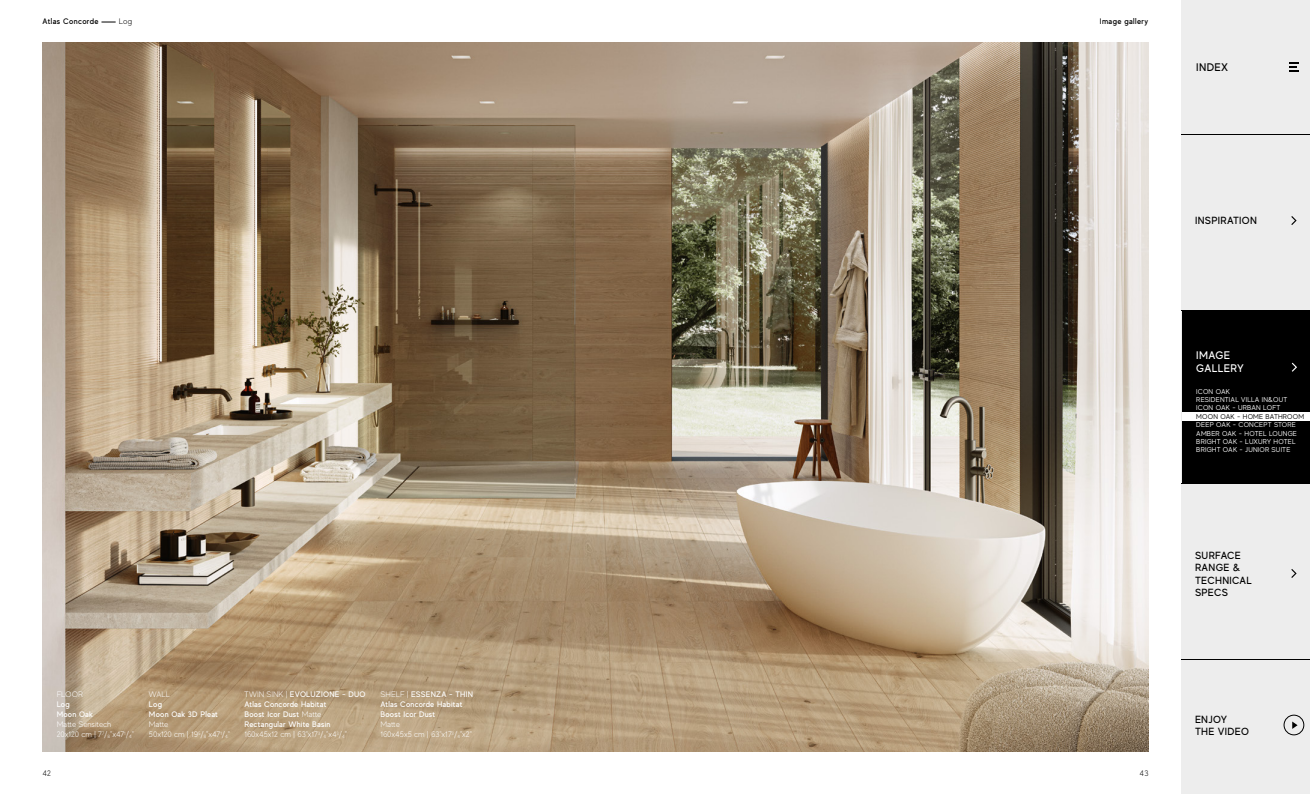
<style>
.page{position:relative;width:1310px;height:794px;background:#fff}
.page>*{position:absolute;margin:0;border:0;box-sizing:border-box;transform-origin:0 0}
.t1{font:500 11px/13.2px "MADE Evolve Sans";letter-spacing:.03em;color:#fff}
.t2{font:500 11px "MADE Evolve Sans";letter-spacing:.03em;color:#000}
.t3{font:500 10.4px/12.4px "MADE Evolve Sans";letter-spacing:.03em;color:#000}
.t4{font:500 8px/10px "MADE Evolve Sans";letter-spacing:.025em;color:#fff}
.t5{font:300 8px/10px "MADE Evolve Sans";letter-spacing:-.005em;color:#fff}
.t6{font:500 8px "MADE Evolve Sans";letter-spacing:.045em;color:#000}
.t7{font:300 8px "MADE Evolve Sans";letter-spacing:.03em;color:#000}
.t8{font:7px/8.4px "MADE Evolve Sans";letter-spacing:.03em;color:#fff}
.t9{font:7px "MADE Evolve Sans";letter-spacing:.03em;color:#000}
.s1{font-weight:300}
</style>
<div class="page">
<img style="left:43px;top:43px;width:1105px;height:708px">
<svg style="left:101px;top:22px;width:15px;height:1px"></svg>
<div style="left:1181px;top:0;width:129px;height:794px;background:#ededed"></div>
<svg style="left:1291px;top:569px;width:5px;height:9px"></svg>
<div style="left:1283px;top:714px;width:21px;height:21px;border:1px solid #000;border-radius:50%"></div>
<svg style="left:1292px;top:721px;width:5px;height:8px"></svg>
<svg style="left:1291px;top:216px;width:5px;height:9px"></svg>
<hr style="left:1181px;top:134px;width:129px;height:1px;background:#000">
<hr style="left:1181px;top:659px;width:129px;height:1px;background:#000">
<hr style="left:1181px;top:310px;width:129px;height:1px;background:#000">
<hr style="left:1181px;top:483px;width:129px;height:1px;background:#000">
<div style="left:1182px;top:310px;width:128px;height:174px;background:#000"></div>
<svg style="left:1289px;top:62px;width:10px;height:9px"></svg>
<svg style="left:1291px;top:363px;width:6px;height:9px"></svg>
<div style="left:1182px;top:412px;width:128px;height:8px;background:#fff"></div>
<p class="t6" style="left:43px;top:16px;width:57px">Atlas Concorde</p>
<p class="t7" style="left:119px;top:17px;width:15px">Log</p>
<p class="t6" style="left:1100px;top:16px;width:50px">Image gallery</p>
<h1 class="t2" style="left:1196px;top:60px;width:33px">INDEX</h1>
<h2 class="t3" style="left:1195px;top:214px;width:63px">INSPIRATION</h2>
<p class="t5" style="left:57px;top:689px;width:28px">FLOOR</p>
<p class="t4" style="left:57px;top:699px;width:38px">Log<br>Moon Oak</p>
<p class="t5" style="left:57px;top:719px;width:79px">Matte Sensitech<br>20x120 cm | 7<sup>7</sup>/<sub>8</sub>"x47<sup>1</sup>/<sub>4</sub>"</p>
<p class="t5" style="left:149px;top:689px;width:22px">WALL</p>
<p class="t4" style="left:149px;top:699px;width:70px">Log<br>Moon Oak 3D Pleat</p>
<p class="t5" style="left:149px;top:719px;width:83px">Matte<br>50x120 cm | 19<sup>5</sup>/<sub>8</sub>"x47<sup>1</sup>/<sub>4</sub>"</p>
<p class="t4" style="left:244px;top:689px;width:123px"><span class="s1">TWIN SINK |</span> EVOLUZIONE - DUO<br>Atlas Concorde Habitat<br>Boost Icor Dust <span class="s1">Matte<br></span>Rectangular White Basin<br><span class="s1">160x45x12 cm | 63"x17</span><sup>3</sup><span class="s1">/</span><sub>4</sub><span class="s1">"x4</span><sup>3</sup><span class="s1">/</span><sub>4</sub><span class="s1">"</span></p>
<p class="t4" style="left:380px;top:689px;width:94px"><span class="s1">SHELF |</span> ESSENZA - THIN<br>Atlas Concorde Habitat<br>Boost Icor Dust</p>
<p class="t5" style="left:380px;top:719px;width:93px">Matte<br>160x45x5 cm | 63"x17<sup>3</sup>/<sub>4</sub>"x2"</p>
<p class="t7" style="left:42px;top:768px;width:10px">42</p>
<p class="t7" style="left:1139px;top:768px;width:10px">43</p>
<h1 class="t1" style="left:1196px;top:348px;width:49px">IMAGE<br>GALLERY</h1>
<p class="t8" style="left:1196px;top:387px;width:93px">ICON OAK<br>RESIDENTIAL VILLA IN&amp;OUT<br>ICON OAK - URBAN LOFT</p>
<p class="t9" style="left:1196px;top:412px;width:109px">MOON OAK - HOME BATHROOM</p>
<p class="t8" style="left:1196px;top:420px;width:102px">DEEP OAK - CONCEPT STORE<br>AMBER OAK - HOTEL LOUNGE<br>BRIGHT OAK - LUXURY HOTEL<br>BRIGHT OAK - JUNIOR SUITE</p>
<h2 class="t3" style="left:1195px;top:548px;width:58px">SURFACE<br>RANGE &amp;<br>TECHNICAL<br>SPECS</h2>
<h2 class="t3" style="left:1195px;top:712px;width:56px">ENJOY<br>THE VIDEO</h2>
</div>
